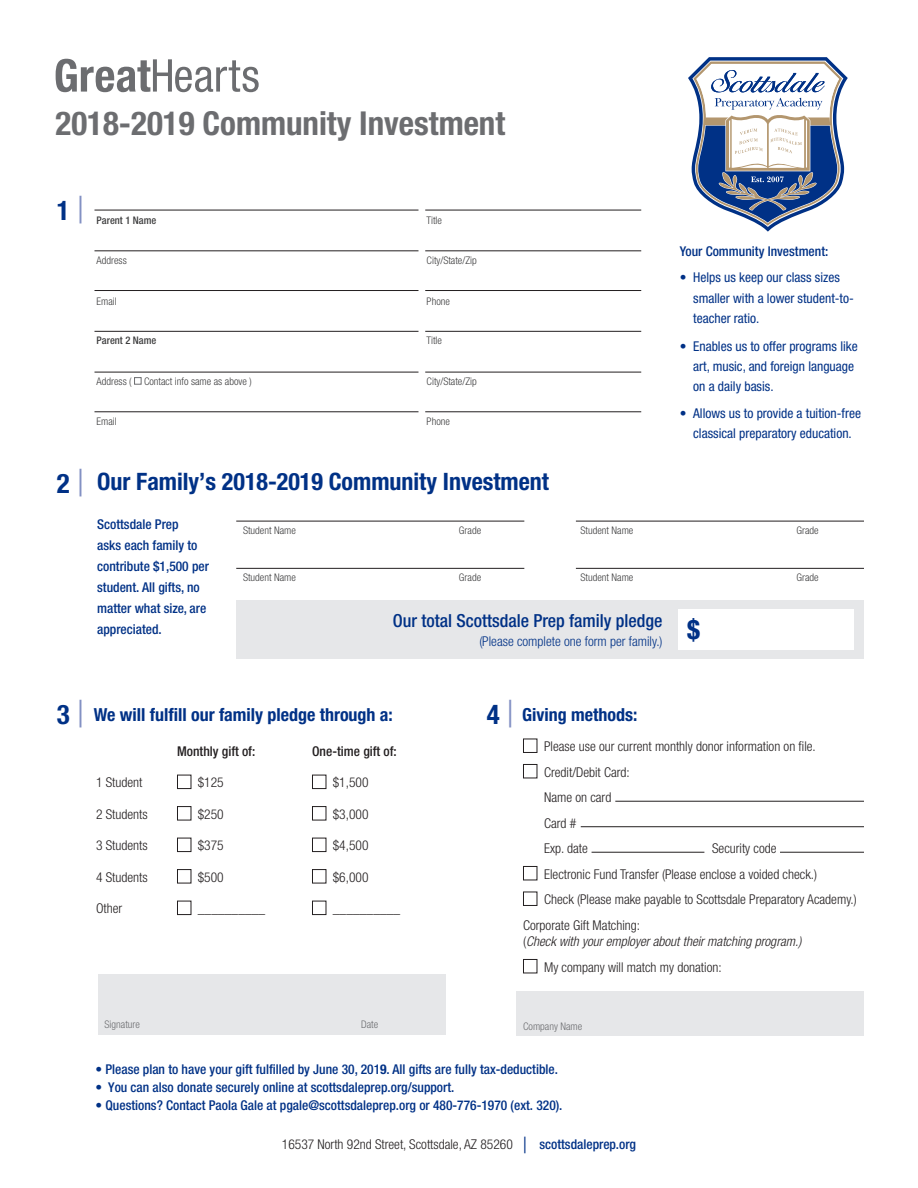
<style>
.page{position:relative;width:918px;height:1188px;background:#fff}
.page>*{position:absolute;margin:0;border:0;box-sizing:border-box;transform-origin:0 0}
.t1{font:700 condensed 33px "Helvetica Neue";color:#6c6d70}
.t2{font:700 condensed 27px "Helvetica Neue";color:#003186}
.t3{font:700 condensed 24px "Helvetica Neue";color:#003186}
.t4{font:700 condensed 18px "Helvetica Neue";color:#003186}
.t5{font:500 condensed 18px "Helvetica Neue";color:#003186}
.t6{font:300 condensed 13.5px "Helvetica Neue";color:#231f20}
.t7{font:500 condensed 13.5px/21px "Helvetica Neue";color:#003186}
.t8{font:condensed 13.5px/20.2px "Helvetica Neue";color:#003186}
.t9{font:italic 300 condensed 13.5px/16.5px "Helvetica Neue";color:#231f20}
.t10{font:condensed 13.5px/20.1px "Helvetica Neue LT Std";color:#003186}
.t11{font:300 condensed 13.5px "Helvetica Neue";color:#003186}
.t12{font:500 condensed 13.5px "Helvetica Neue";color:#231f20}
.t13{font:300 condensed 10.5px "Helvetica Neue";color:#3e3e3f}
.t14{font:300 condensed 10.5px "Helvetica Neue";color:#6c6d70}
.t15{font:500 condensed 10.5px "Helvetica Neue";color:#3e3e3f}
.s1{font-weight:300;font-size:37.5px;color:#8290c3}
.s2{font-family:"Helvetica Neue"}
.s3{font-style:normal}
.s4{font-weight:700}
.s5{font-size:22.5px;color:#003186}
.s6{font-weight:500;color:#003186}
</style>
<div class="page">
<hr style="left:236px;top:521px;width:288px;height:1px;background:#231f20">
<hr style="left:576px;top:521px;width:288px;height:1px;background:#231f20">
<hr style="left:236px;top:568px;width:288px;height:1px;background:#231f20">
<div style="left:236px;top:600px;width:628px;height:59px;background:#e6e7e9"></div>
<hr style="left:576px;top:568px;width:288px;height:1px;background:#231f20">
<div style="left:678px;top:609px;width:176px;height:41px;background:#fff"></div>
<hr style="left:94px;top:210px;width:324px;height:1px;background:#231f20">
<hr style="left:94px;top:251px;width:324px;height:1px;background:#231f20">
<hr style="left:94px;top:290px;width:324px;height:1px;background:#231f20">
<hr style="left:425px;top:210px;width:216px;height:1px;background:#231f20">
<hr style="left:425px;top:251px;width:216px;height:1px;background:#231f20">
<hr style="left:425px;top:290px;width:216px;height:1px;background:#231f20">
<div style="left:98px;top:975px;width:348px;height:60px;background:#e6e7e9"></div>
<div style="left:516px;top:991px;width:348px;height:45px;background:#e6e7e9"></div>
<div style="left:134px;top:377px;width:8px;height:8px;border:1px solid #6c6d70"></div>
<div style="left:177px;top:775px;width:14px;height:14px;border:1px solid #231f20"></div>
<div style="left:312px;top:775px;width:14px;height:14px;border:1px solid #231f20"></div>
<div style="left:177px;top:806px;width:14px;height:14px;border:1px solid #231f20"></div>
<div style="left:312px;top:806px;width:14px;height:14px;border:1px solid #231f20"></div>
<div style="left:177px;top:838px;width:14px;height:14px;border:1px solid #231f20"></div>
<div style="left:312px;top:838px;width:14px;height:14px;border:1px solid #231f20"></div>
<div style="left:177px;top:869px;width:14px;height:14px;border:1px solid #231f20"></div>
<div style="left:312px;top:869px;width:14px;height:14px;border:1px solid #231f20"></div>
<div style="left:177px;top:901px;width:14px;height:14px;border:1px solid #231f20"></div>
<div style="left:312px;top:901px;width:14px;height:14px;border:1px solid #231f20"></div>
<div style="left:523px;top:739px;width:14px;height:14px;border:1px solid #231f20"></div>
<div style="left:523px;top:764px;width:14px;height:14px;border:1px solid #231f20"></div>
<div style="left:523px;top:866px;width:14px;height:14px;border:1px solid #231f20"></div>
<div style="left:523px;top:892px;width:14px;height:14px;border:1px solid #231f20"></div>
<div style="left:523px;top:959px;width:14px;height:14px;border:1px solid #231f20"></div>
<hr style="left:615px;top:801px;width:249px;height:1px;background:#231f20">
<hr style="left:581px;top:826px;width:283px;height:1px;background:#231f20">
<hr style="left:780px;top:852px;width:84px;height:1px;background:#231f20">
<hr style="left:592px;top:852px;width:112px;height:1px;background:#231f20">
<hr style="left:94px;top:331px;width:324px;height:1px;background:#231f20">
<hr style="left:94px;top:372px;width:324px;height:1px;background:#231f20">
<hr style="left:94px;top:412px;width:324px;height:1px;background:#231f20">
<hr style="left:425px;top:331px;width:216px;height:1px;background:#231f20">
<hr style="left:425px;top:372px;width:216px;height:1px;background:#231f20">
<hr style="left:425px;top:412px;width:216px;height:1px;background:#231f20">
<svg style="left:56px;top:59px;width:203px;height:33px"></svg>
<svg style="left:688px;top:57px;width:160px;height:175px"></svg>
<p class="t1" style="left:56px;top:104px;width:451px">2018-2019 Community Investment</p>
<p class="t2" style="left:57px;top:194px;width:29px">1 <span class="s1">|</span></p>
<p class="t15" style="left:97px;top:214px;width:61px">Parent 1 Name</p>
<p class="t13" style="left:427px;top:214px;width:17px">Title</p>
<p class="t13" style="left:97px;top:254px;width:32px">Address</p>
<p class="t13" style="left:427px;top:254px;width:52px">City/State/Zip</p>
<p class="t13" style="left:97px;top:295px;width:22px">Email</p>
<p class="t13" style="left:427px;top:295px;width:25px">Phone</p>
<p class="t15" style="left:97px;top:334px;width:61px">Parent 2 Name</p>
<p class="t13" style="left:427px;top:334px;width:17px">Title</p>
<p class="t13" style="left:97px;top:375px;width:157px">Address ( Contact info same as above )</p>
<p class="t13" style="left:427px;top:375px;width:52px">City/State/Zip</p>
<p class="t13" style="left:97px;top:415px;width:22px">Email</p>
<p class="t13" style="left:427px;top:415px;width:25px">Phone</p>
<p class="t2" style="left:57px;top:467px;width:29px">2 <span class="s1">|</span></p>
<p class="t3" style="left:97px;top:467px;width:453px">Our Family’s 2018-2019 Community Investment</p>
<p class="t7" style="left:680px;top:241px;width:150px">Your Community Investment:</p>
<p class="t10" style="left:693px;top:268px;width:162px;text-indent:-14px"><span class="s2">• Helps us</span> keep our class sizes smaller with a lower student-to&shy;teacher ratio.</p>
<p class="t8" style="left:693px;top:336px;width:166px;text-indent:-14px">• Enables us to offer programs like art, music, and foreign language on a daily basis.</p>
<p class="t8" style="left:680px;top:403px;width:183px;text-align:center">• Allows us to provide a tuition-free classical preparatory education.</p>
<p class="t7" style="left:97px;top:514px;width:113px">Scottsdale Prep<br>asks each family to contribute $1,500 per student. All gifts, no matter what size, are appreciated.</p>
<p class="t13" style="left:243px;top:524px;width:54px">Student Name</p>
<p class="t13" style="left:459px;top:524px;width:24px">Grade</p>
<p class="t13" style="left:243px;top:571px;width:54px">Student Name</p>
<p class="t13" style="left:459px;top:571px;width:24px">Grade</p>
<p class="t13" style="left:580px;top:524px;width:54px">Student Name</p>
<p class="t13" style="left:796px;top:524px;width:24px">Grade</p>
<p class="t13" style="left:580px;top:571px;width:54px">Student Name</p>
<p class="t13" style="left:796px;top:571px;width:24px">Grade</p>
<p class="t5" style="left:393px;top:610px;width:271px">Our total Scottsdale Prep family pledge</p>
<p class="t11" style="left:479px;top:634px;width:185px">(Please complete one form per family.)</p>
<p class="t2" style="left:687px;top:613px;width:14px">$</p>
<p class="t2" style="left:57px;top:698px;width:29px">3 <span class="s1">|</span></p>
<p class="t2" style="left:487px;top:698px;width:29px">4 <span class="s1">|</span></p>
<p class="t4" style="left:94px;top:704px;width:300px">We will fulfill our family pledge through a:</p>
<p class="t4" style="left:522px;top:704px;width:117px">Giving methods:</p>
<p class="t6" style="left:544px;top:739px;width:273px">Please use our current monthly donor information on file.</p>
<p class="t6" style="left:544px;top:764px;width:87px">Credit/Debit Card:</p>
<p class="t6" style="left:544px;top:790px;width:69px">Name on card</p>
<p class="t6" style="left:544px;top:815px;width:34px">Card #</p>
<p class="t6" style="left:544px;top:841px;width:45px">Exp. date</p>
<p class="t6" style="left:712px;top:841px;width:66px">Security code</p>
<p class="t6" style="left:544px;top:866px;width:274px">Electronic Fund Transfer (Please enclose a voided check.)</p>
<p class="t6" style="left:544px;top:892px;width:314px">Check (Please make payable to Scottsdale Preparatory Academy.)</p>
<p class="t9" style="left:523px;top:917px;width:280px"><span class="s3">Corporate Gift Matching:<br>(</span>Check with your employer about their matching program.)</p>
<p class="t6" style="left:544px;top:959px;width:179px">My company will match my donation:</p>
<p class="t12" style="left:177px;top:743px;width:80px">Monthly gift of:</p>
<p class="t12" style="left:312px;top:743px;width:86px">One-time gift of:</p>
<p class="t6" style="left:96px;top:775px;width:48px">1 Student</p>
<p class="t6" style="left:198px;top:775px;width:27px">$125</p>
<p class="t6" style="left:333px;top:775px;width:37px">$1,500</p>
<p class="t6" style="left:96px;top:806px;width:53px">2 Students</p>
<p class="t6" style="left:198px;top:806px;width:27px">$250</p>
<p class="t6" style="left:333px;top:806px;width:37px">$3,000</p>
<p class="t6" style="left:96px;top:838px;width:53px">3 Students</p>
<p class="t6" style="left:198px;top:838px;width:27px">$375</p>
<p class="t6" style="left:333px;top:838px;width:37px">$4,500</p>
<p class="t6" style="left:96px;top:869px;width:53px">4 Students</p>
<p class="t6" style="left:198px;top:869px;width:27px">$500</p>
<p class="t6" style="left:333px;top:869px;width:37px">$6,000</p>
<p class="t6" style="left:96px;top:901px;width:28px">Other</p>
<p class="t6" style="left:198px;top:901px;width:69px">__________</p>
<p class="t6" style="left:333px;top:901px;width:69px">__________</p>
<p class="t14" style="left:105px;top:1019px;width:37px">Signature</p>
<p class="t14" style="left:361px;top:1019px;width:19px">Date</p>
<p class="t14" style="left:523px;top:1020px;width:61px">Company Name</p>
<p class="t7" style="left:95px;top:1058px;width:464px">• Please plan to have your gift fulfilled by June 30, 201<span class="s4">9</span>. All gifts are fully tax-deductible.</p>
<p class="t7" style="left:95px;top:1076px;width:361px">• You can also donate securely online at scottsdaleprep.org/support.</p>
<p class="t7" style="left:95px;top:1094px;width:469px">• Questions? Contact Paola Gale at pgale@scottsdaleprep.org or 480-776-1970 (ext. 320).</p>
<p class="t6" style="left:282px;top:1136px;width:356px">16537 North 92nd Street, Scottsdale, AZ 85260 <span class="s5">|</span> <span class="s6">scottsdaleprep.org</span></p>
</div>
